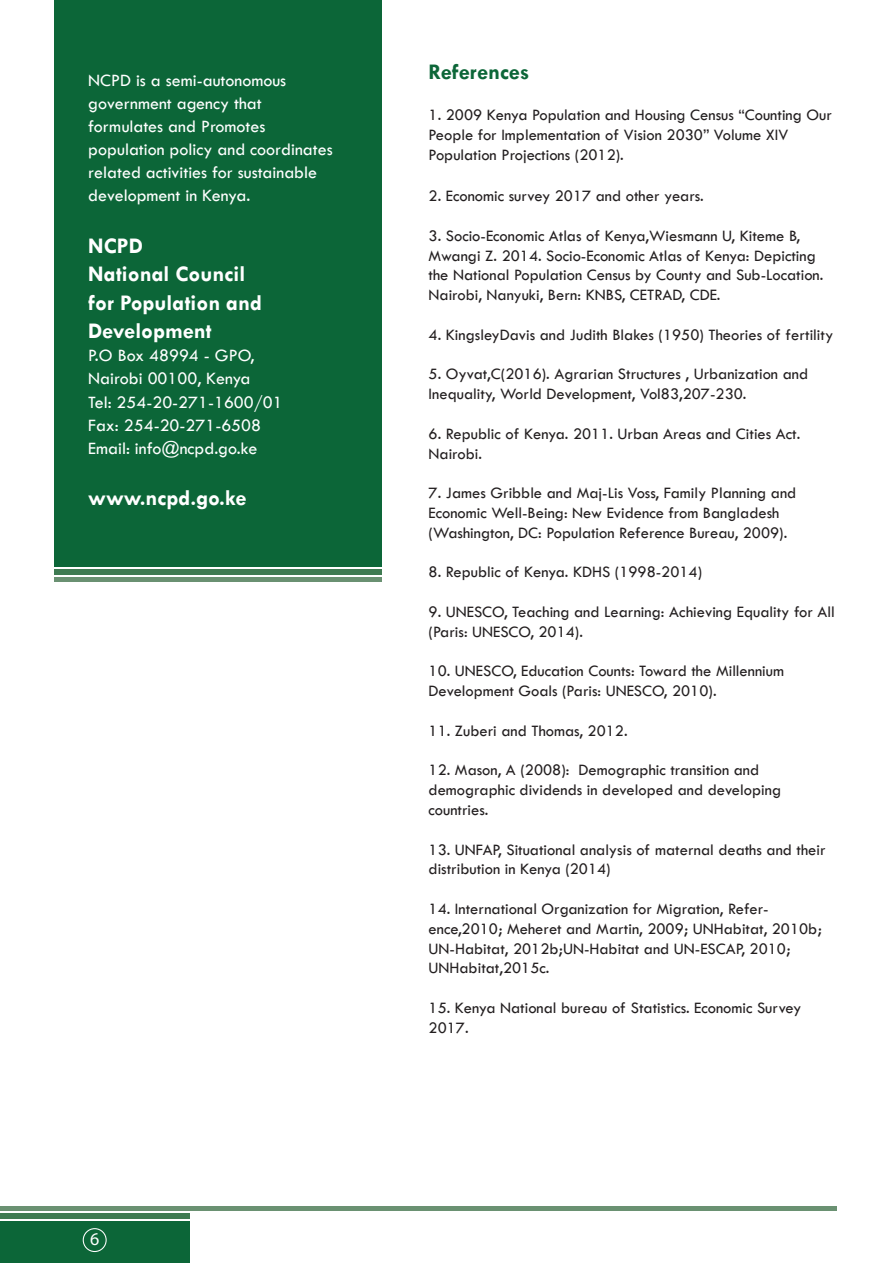
<style>
.page{position:relative;width:893px;height:1263px;background:#fff}
.page>*{position:absolute;margin:0;border:0;box-sizing:border-box;transform-origin:0 0}
.t1{font:700 22.5px/28.5px "Tw Cen";color:#fff}
.t2{font:700 22.5px "Tw Cen";color:#0c6638}
.t3{font:18px/23.1px "Tw Cen";color:#fff}
.t4{font:18px "Myriad Pro";color:#fff}
.t5{font:16.5px/19.8px "Tw Cen";color:#231f20}
</style>
<div class="page">
<div style="left:54px;top:0;width:327px;height:566px;background:#0c6638"></div>
<div style="left:54px;top:569px;width:327px;height:6px;background:#3f7b52"></div>
<div style="left:54px;top:577px;width:327px;height:5px;background:#6a9172"></div>
<div style="left:0;top:1213px;width:189px;height:6px;background:#3f7b52"></div>
<hr style="left:0;top:1206px;width:836px;height:4px;background:#6a9172">
<div style="left:0;top:1221px;width:189px;height:42px;background:#0c6638"></div>
<div style="left:83px;top:1228px;width:24px;height:24px;border:1px solid #fff;border-radius:50%"></div>
<p class="t3" style="left:88px;top:68px;width:246px">NCPD is a semi-autonomous government agency that formulates and Promotes population policy and coordinates related activities for sustainable development in Kenya.</p>
<h1 class="t1" style="left:88px;top:231px;width:175px">NCPD<br>National Council for Population and<br>Development</h1>
<p class="t3" style="left:88px;top:344px;width:196px">P.O Box 48994 - GPO,<br>Nairobi 00100, Kenya<br>Tel: 254-20-271-1600/01<br>Fax: 254-20-271-6508<br>Email: info@ncpd.go.ke</p>
<h1 class="t1" style="left:88px;top:483px;width:160px">www.ncpd.go.ke</h1>
<p class="t4" style="left:90px;top:1228px;width:11px">6</p>
<h1 class="t2" style="left:429px;top:59px;width:102px">References</h1>
<p class="t5" style="left:429px;top:105px;width:405px">1. 2009 Kenya Population and Housing Census “Counting Our<br>People for Implementation of Vision 2030” Volume XIV<br>Population Projections (2012).</p>
<p class="t5" style="left:429px;top:186px;width:277px">2. Economic survey 2017 and other years.</p>
<p class="t5" style="left:429px;top:226px;width:396px">3. Socio-Economic Atlas of Kenya,Wiesmann U, Kiteme B, Mwangi Z. 2014. Socio-Economic Atlas of Kenya: Depicting the National Population Census by County and Sub-Location.<br>Nairobi, Nanyuki, Bern: KNBS, CETRAD, CDE.</p>
<p class="t5" style="left:429px;top:325px;width:406px">4. KingsleyDavis and Judith Blakes (1950) Theories of fertility</p>
<p class="t5" style="left:429px;top:364px;width:381px">5. Oyvat,C(2016). Agrarian Structures , Urbanization and<br>Inequality, World Development, Vol83,207-230.</p>
<p class="t5" style="left:429px;top:424px;width:373px">6. Republic of Kenya. 2011. Urban Areas and Cities Act.<br>Nairobi.</p>
<p class="t5" style="left:429px;top:483px;width:369px">7. James Gribble and Maj-Lis Voss, Family Planning and<br>Economic Well-Being: New Evidence from Bangladesh (Washington, DC: Population Reference Bureau, 2009).</p>
<p class="t5" style="left:429px;top:562px;width:275px">8. Republic of Kenya. KDHS (1998-2014)</p>
<p class="t5" style="left:429px;top:602px;width:408px">9. UNESCO, Teaching and Learning: Achieving Equality for All (Paris: UNESCO, 2014).</p>
<p class="t5" style="left:429px;top:661px;width:357px">10. UNESCO, Education Counts: Toward the Millennium<br>Development Goals (Paris: UNESCO, 2010).</p>
<p class="t5" style="left:429px;top:721px;width:201px">11. Zuberi and Thomas, 2012.</p>
<p class="t5" style="left:429px;top:760px;width:354px">12. Mason, A (2008): Demographic transition and demographic dividends in developed and developing countries.</p>
<p class="t5" style="left:429px;top:839px;width:399px">13. UNFAP, Situational analysis of maternal deaths and their distribution in Kenya (2014)</p>
<p class="t5" style="left:429px;top:899px;width:395px">14. International Organization for Migration, Refer&shy;ence,2010; Meheret and Martin, 2009; UNHabitat, 2010b; UN-Habitat, 2012b;UN-Habitat and UN-ESCAP, 2010; UNHabitat,2015c.</p>
<p class="t5" style="left:429px;top:998px;width:374px">15. Kenya National bureau of Statistics. Economic Survey<br>2017.</p>
</div>
